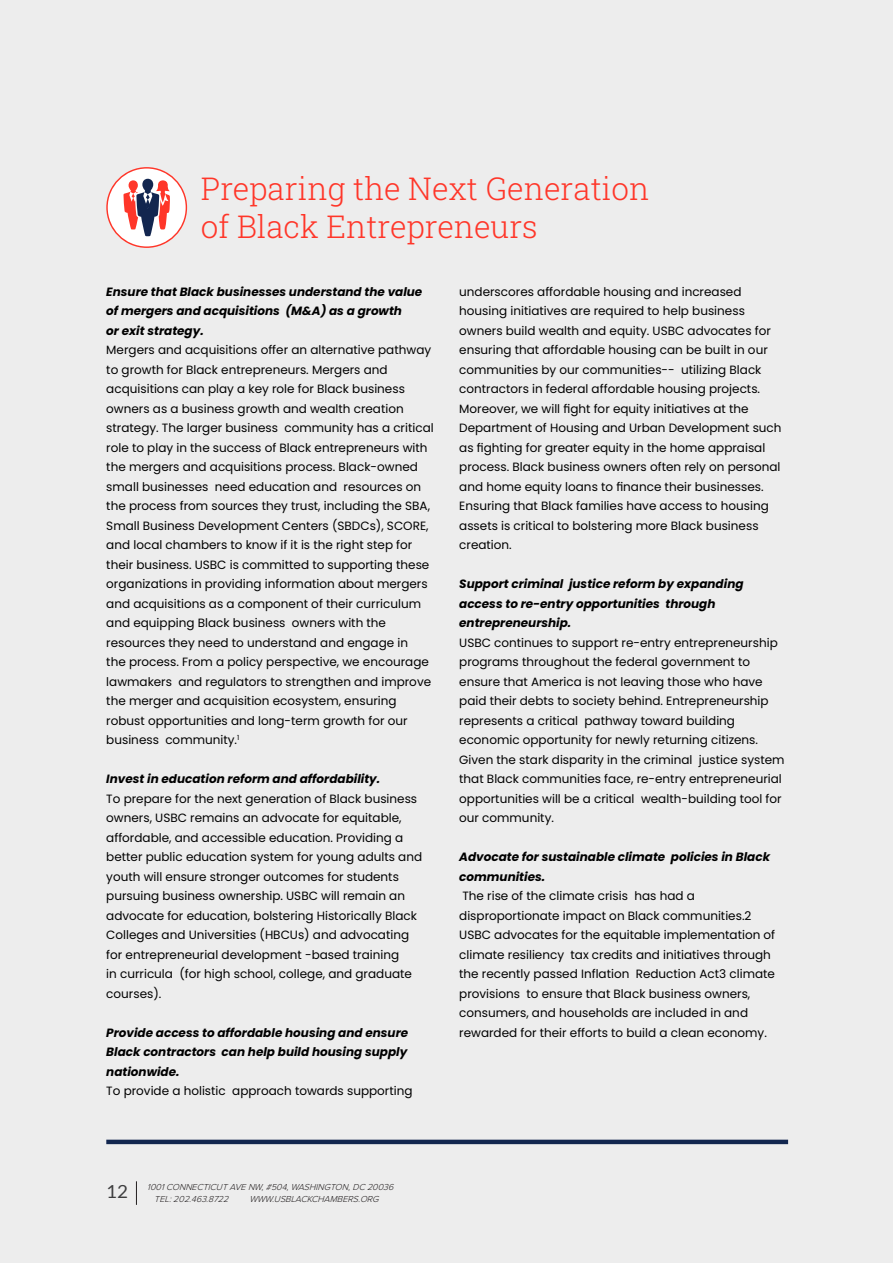
<style>
.page{position:relative;width:893px;height:1263px;background:#ededed}
.page>*{position:absolute;margin:0;border:0;box-sizing:border-box;transform-origin:0 0}
.t1{font:300 31.5px/37.8px "Roboto Slab";color:#ff3629}
.t2{font:18px "Lato";color:#3e3e3f;scale:1.04 1}
.t3{font:12px/19.5px "Poppins";color:#000}
.t4{font:italic 700 12px/19.5px "Poppins";color:#000}
.t5{font:italic 300 9px/12px "Proxima Nova";color:#231f20}
.s1{font-weight:700;font-style:italic}
.s2{font-weight:400;font-style:normal}
</style>
<div class="page">
<hr style="left:106px;top:1140px;width:682px;height:4px;background:#12264f">
<svg style="left:106px;top:167px;width:81px;height:81px"></svg>
<svg style="left:136px;top:1181px;width:1px;height:24px"></svg>
<p class="t1" style="left:201px;top:169px;width:450px">Preparing the Next Generation of Black Entrepreneurs</p>
<p class="t4" style="left:106px;top:282px;width:318px">Ensure that Black businesses understand the value of mergers and acquisitions (M&amp;A) as a growth</p>
<p class="t4" style="left:106px;top:321px;width:99px">or exit strategy.</p>
<p class="t3" style="left:106px;top:340px;width:329px">Mergers and acquisitions offer an alternative pathway to growth for Black entrepreneurs. Mergers and acquisitions can play a key role for Black business owners as a business growth and wealth creation strategy. The larger business community has a critical role to play in the success of Black entrepreneurs with the mergers and acquisitions process. Black-owned small businesses need education and resources on the process from sources they trust, including the SBA, Small Business Development Centers (SBDCs), SCORE, and local chambers to know if it is the right step for their business. USBC is committed to supporting these organizations in providing information about mergers and acquisitions as a component of their curriculum and equipping Black business owners with the resources they need to understand and engage in<br>the process. From a policy perspective, we encourage lawmakers and regulators to strengthen and improve the merger and acquisition ecosystem, ensuring robust opportunities and long-term growth for our business community.<sup>1</sup></p>
<p class="t3" style="left:106px;top:769px;width:312px"><span class="s1">Invest in education reform and affordability.<br></span>To prepare for the next generation of Black business</p>
<p class="t3" style="left:106px;top:808px;width:317px">owners, USBC remains an advocate for equitable, affordable, and accessible education. Providing a better public education system for young adults and youth will ensure stronger outcomes for students pursuing business ownership. USBC will remain an advocate for education, bolstering Historically Black Colleges and Universities (HBCUs) and advocating for entrepreneurial development -based training<br>in curricula (for high school, college, and graduate courses).</p>
<p class="t4" style="left:106px;top:1023px;width:303px">Provide access to affordable housing and ensure<br>Black contractors can help build housing supply</p>
<p class="t3" style="left:106px;top:1062px;width:308px"><span class="s1">nationwide.<br></span>To provide a holistic approach towards supporting</p>
<p class="t3" style="left:459px;top:282px;width:324px">underscores affordable housing and increased housing initiatives are required to help business owners build wealth and equity. USBC advocates for ensuring that affordable housing can be built in our communities by our communities-- utilizing Black contractors in federal affordable housing projects.<br>Moreover, we will fight for equity initiatives at the Department of Housing and Urban Development such as fighting for greater equity in the home appraisal process. Black business owners often rely on personal and home equity loans to finance their businesses.<br>Ensuring that Black families have access to housing assets is critical to bolstering more Black business creation.</p>
<p class="t4" style="left:459px;top:574px;width:286px">Support criminal justice reform by expanding access to re-entry opportunities through</p>
<p class="t3" style="left:459px;top:613px;width:327px"><span class="s1">entrepreneurship.<br></span>USBC continues to support re-entry entrepreneurship programs throughout the federal government to ensure that America is not leaving those who have paid their debts to society behind. Entrepreneurship represents a critical pathway toward building economic opportunity for newly returning citizens.<br>Given the stark disparity in the criminal justice system that Black communities face, re-entry entrepreneurial opportunities will be a critical wealth-building tool for our community.</p>
<p class="t4" style="left:459px;top:847px;width:312px">Advocate for sustainable climate policies in Black communities.<br><span class="s2">The rise of the climate crisis has had a</span></p>
<p class="t3" style="left:459px;top:906px;width:317px">disproportionate impact on Black communities.2<br>USBC advocates for the equitable implementation of</p>
<p class="t3" style="left:459px;top:945px;width:317px">climate resiliency tax credits and initiatives through the recently passed Inflation Reduction Act3 climate</p>
<p class="t3" style="left:459px;top:984px;width:309px">provisions to ensure that Black business owners, consumers, and households are included in and rewarded for their efforts to build a clean economy.</p>
<h2 class="t2" style="left:106px;top:1181px;width:22px">12</h2>
<p class="t5" style="left:154px;top:1181px;width:243px;text-indent:-7px">1001CONNECTICUTAVENW,#504,WASHINGTON,DC 20036<br>TEL:202.463.8722</p>
<p class="t5" style="left:249px;top:1193px;width:134px">WWW.USBLACKCHAMBERS.ORG</p>
</div>
